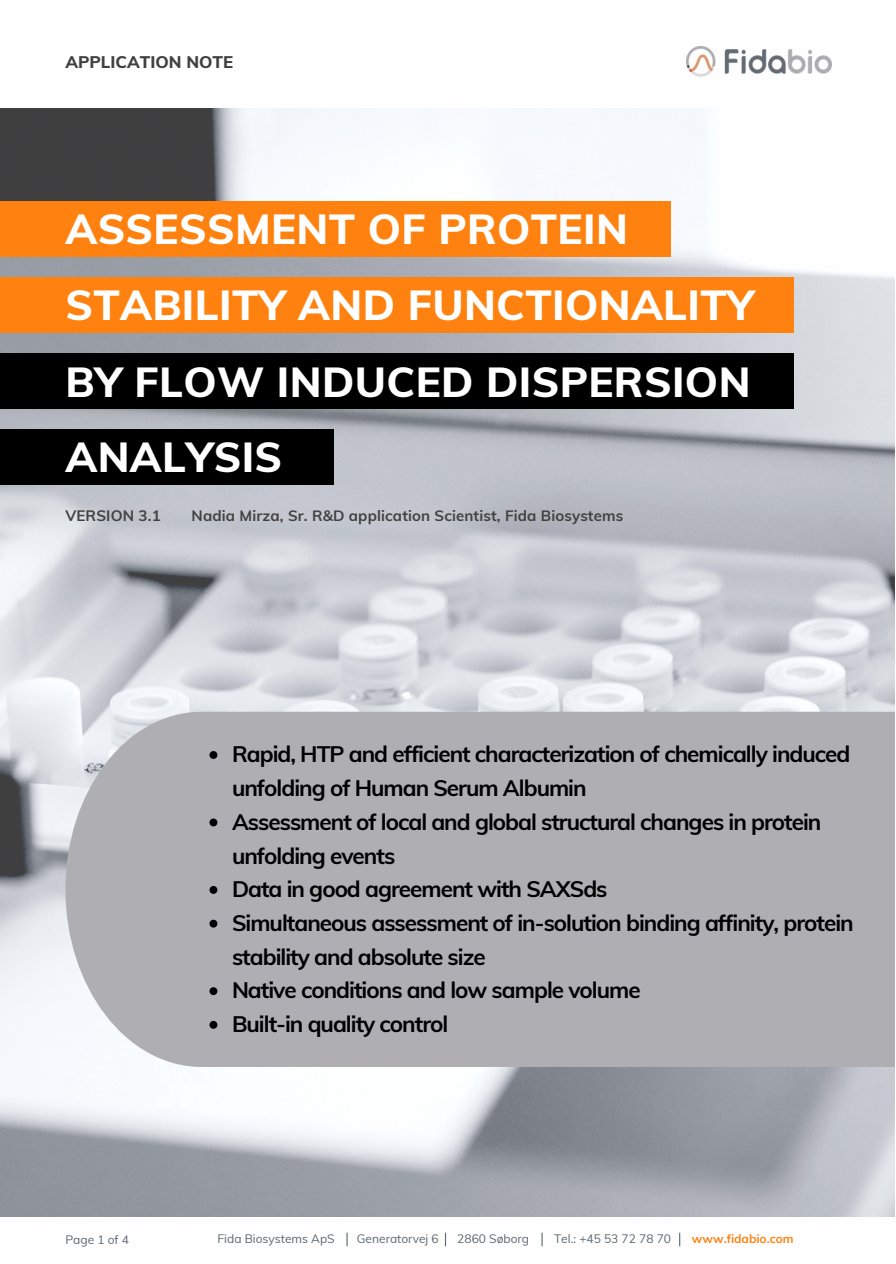
<style>
.page{position:relative;width:896px;height:1264px;background:#fff}
.page>*{position:absolute;margin:0;border:0;box-sizing:border-box;transform-origin:0 0}
.t1{font:800 42px "Muli";letter-spacing:.01em;color:#fff}
.t2{font:700 22.5px/33.8px "Muli";letter-spacing:-.045em;color:#000}
.t3{font:800 16.8px "Muli";color:#404040}
.t4{font:700 15.15px "Muli";letter-spacing:.01em;color:#414141}
.t5{font:700 15px "Muli";letter-spacing:.01em;color:#414141}
.t6{font:12px "Muli";color:#5b6770}
.t7{font:700 12px "Muli";color:#ff8210}
</style>
<div class="page">
<img style="left:0;top:109px;width:895px;height:1107px">
<img style="left:686px;top:47px;width:145px;height:29px">
<svg style="left:346px;top:1232px;width:2px;height:14px"></svg>
<svg style="left:445px;top:1232px;width:1px;height:14px"></svg>
<svg style="left:541px;top:1232px;width:1px;height:14px"></svg>
<svg style="left:679px;top:1232px;width:1px;height:14px"></svg>
<div style="left:0;top:201px;width:671px;height:55px;background:#ff8210"></div>
<div style="left:0;top:277px;width:794px;height:56px;background:#ff8210"></div>
<div style="left:0;top:353px;width:794px;height:56px;background:#000"></div>
<div style="left:0;top:429px;width:334px;height:55px;background:#000"></div>
<div style="left:65px;top:711px;width:830px;height:355px;background:#aeaeb3"></div>
<svg style="left:209px;top:751px;width:8px;height:8px"></svg>
<svg style="left:209px;top:818px;width:8px;height:8px"></svg>
<svg style="left:209px;top:886px;width:8px;height:7px"></svg>
<svg style="left:209px;top:919px;width:8px;height:8px"></svg>
<svg style="left:209px;top:987px;width:8px;height:8px"></svg>
<svg style="left:209px;top:1020px;width:8px;height:8px"></svg>
<p class="t3" style="left:65px;top:51px;width:169px">APPLICATION NOTE</p>
<p class="t1" style="left:65px;top:201px;width:564px">ASSESSMENT OF PROTEIN</p>
<p class="t1" style="left:65px;top:278px;width:690px">STABILITY AND FUNCTIONALITY</p>
<p class="t1" style="left:65px;top:354px;width:686px">BY FLOW INDUCED DISPERSION</p>
<p class="t1" style="left:65px;top:430px;width:218px">ANALYSIS</p>
<p class="t4" style="left:65px;top:505px;width:97px">VERSION 3.1</p>
<p class="t5" style="left:192px;top:506px;width:433px">Nadia Mirza, Sr. R&amp;D application Scientist, Fida Biosystems</p>
<p class="t2" style="left:232px;top:737px;width:620px">Rapid, HTP and efficient characterization of chemically induced unfolding of Human Serum Albumin</p>
<p class="t2" style="left:232px;top:804px;width:591px">Assessment of local and global structural changes in protein unfolding events</p>
<p class="t2" style="left:232px;top:871px;width:377px">Data in good agreement with SAXSds</p>
<p class="t2" style="left:232px;top:905px;width:623px">Simultaneous assessment of in-solution binding affinity, protein stability and absolute size</p>
<p class="t2" style="left:232px;top:973px;width:410px">Native conditions and low sample volume</p>
<p class="t2" style="left:232px;top:1006px;width:218px">Built-in quality control</p>
<p class="t6" style="left:65px;top:1231px;width:65px">Page 1 of 4</p>
<p class="t6" style="left:217px;top:1231px;width:119px">Fida Biosystems ApS</p>
<p class="t6" style="left:357px;top:1231px;width:83px">Generatorvej 6</p>
<p class="t6" style="left:457px;top:1231px;width:73px">2860 Søborg</p>
<p class="t6" style="left:554px;top:1231px;width:118px">Tel.: +45 53 72 78 70</p>
<p class="t7" style="left:692px;top:1231px;width:103px">www.fidabio.com</p>
</div>
